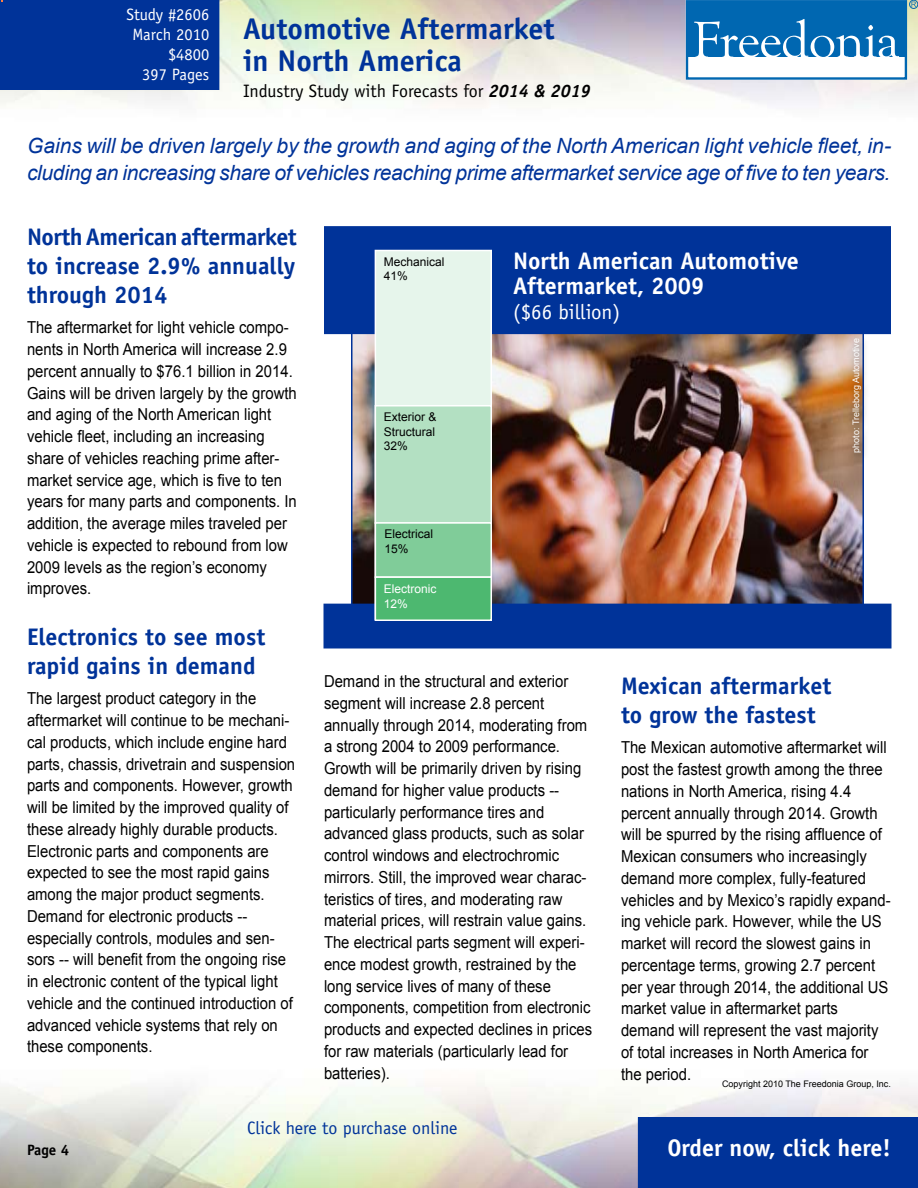
<style>
.page{position:relative;width:918px;height:1188px;background:#fff}
.page>*{position:absolute;margin:0;border:0;box-sizing:border-box;transform-origin:0 0}
.t1{font:700 30px/31.5px "Officina Sans";color:#039}
.t2{font:700 24px/28.8px "Officina Sans";color:#039}
.t3{font:700 24px/25.5px "Officina Sans";color:#fff}
.t4{font:italic 21px/27px "Arial";letter-spacing:-.015em;color:#039}
.t5{font:21px "Officina Sans";color:#fff}
.t6{font:18px "Officina Sans";color:#000}
.t7{font:18px "Officina Sans";color:#039}
.t8{font:16.5px/21.8px "Arial";color:#000;scale:.9 1}
.t9{font:16.5px/19.8px "Officina Sans";color:#fff;text-align:right}
.t10{font:700 15px "Officina Sans";color:#000}
.t11{font:12px/14.2px "Arial";color:#000}
.t12{font:12px/14.2px "Arial";color:#fff}
.t13{font:9px "Arial";color:#000}
.t14{font:9px "Arial";color:#fff}
.s1{font-weight:700;font-style:italic}
</style>
<div class="page">
<div style="left:638px;top:1117px;width:280px;height:71px;background:#039"></div>
<div style="left:686px;top:0;width:221px;height:80px;border:2px solid #0067b1"></div>
<div style="left:687px;top:1px;width:218px;height:56px;background:#0067b1"></div>
<svg style="left:694px;top:19px;width:205px;height:38px"></svg>
<div style="left:909px;top:0;width:9px;height:9px;border:1px solid #0067b1;border-radius:50%"></div>
<svg style="left:911px;top:2px;width:5px;height:5px"></svg>
<img style="left:354px;top:334px;width:507px;height:270px">
<div style="left:325px;top:227px;width:565px;height:106px;background:#039"></div>
<div style="left:324px;top:226px;width:567px;height:108px;border:2px solid #039"></div>
<div style="left:0;top:0;width:219px;height:90px;background:#039"></div>
<div style="left:324px;top:604px;width:567px;height:44px;background:#039"></div>
<div style="left:375px;top:250px;width:116px;height:369px;background:#e6f5eb"></div>
<div style="left:375px;top:250px;width:117px;height:370px;border:2px solid #fff"></div>
<div style="left:375px;top:406px;width:116px;height:117px;background:#b3e0c2"></div>
<div style="left:375px;top:405px;width:117px;height:119px;border:2px solid #fff"></div>
<div style="left:375px;top:523px;width:116px;height:54px;background:#80cc99"></div>
<div style="left:375px;top:522px;width:117px;height:56px;border:2px solid #fff"></div>
<div style="left:375px;top:577px;width:116px;height:43px;background:#4db870"></div>
<div style="left:375px;top:576px;width:117px;height:45px;border:2px solid #fff"></div>
<div style="left:846px;top:332px;width:26px;height:131px;background:#000;opacity:.75"></div>
<p class="t9" style="left:126px;top:5px;width:84px">Study #2606<br>March 2010 $4800<br>397 Pages</p>
<h1 class="t1" style="left:243px;top:13px;width:313px">Automotive Aftermarket in North America</h1>
<p class="t6" style="left:243px;top:81px;width:349px">Industry Study with Forecasts for <span class="s1">2014 &amp; 2019</span></p>
<p class="t4" style="left:27px;top:133px;width:866px">Gains will be driven largely by the growth and aging of the North American light vehicle fleet, in&shy;cluding an increasing share of vehicles reaching prime aftermarket service age of five to ten years.</p>
<h2 class="t2" style="left:27px;top:222px;width:271px;text-align:justify">North American aftermarket to increase 2.9% annually through 2014</h2>
<p class="t8" style="left:27px;top:317px;width:301px">The aftermarket for light vehicle compo&shy;nents in North America will increase 2.9 percent annually to $76.1 billion in 2014.<br>Gains will be driven largely by the growth and aging of the North American light vehicle fleet, including an increasing share of vehicles reaching prime after&shy;market service age, which is five to ten years for many parts and components. In addition, the average miles traveled per vehicle is expected to rebound from low 2009 levels as the region’s economy improves.</p>
<h2 class="t2" style="left:27px;top:622px;width:240px">Electronics to see most rapid gains in demand</h2>
<p class="t8" style="left:27px;top:688px;width:300px">The largest product category in the aftermarket will continue to be mechani&shy;cal products, which include engine hard parts, chassis, drivetrain and suspension parts and components. However, growth will be limited by the improved quality of these already highly durable products.<br>Electronic parts and components are expected to see the most rapid gains among the major product segments.<br>Demand for electronic products -- especially controls, modules and sen&shy;sors -- will benefit from the ongoing rise in electronic content of the typical light vehicle and the continued introduction of advanced vehicle systems that rely on these components.</p>
<p class="t11" style="left:384px;top:254px;width:62px">Mechanical<br>41%</p>
<p class="t11" style="left:384px;top:410px;width:54px;text-align:justify">Exterior &amp; Structural 32%</p>
<p class="t11" style="left:384px;top:527px;width:50px">Electrical<br>15%</p>
<p class="t12" style="left:384px;top:582px;width:54px">Electronic<br>12%</p>
<h2 class="t3" style="left:513px;top:247px;width:287px">North American Automotive<br>Aftermarket, 2009</h2>
<p class="t5" style="left:513px;top:300px;width:109px">($66 billion)</p>
<p class="t14" style="left:850px;top:453px;width:116px;rotate:-90deg">photo: Trelleborg Automotive</p>
<p class="t8" style="left:324px;top:671px;width:300px">Demand in the structural and exterior segment will increase 2.8 percent annually through 2014, moderating from a strong 2004 to 2009 performance.<br>Growth will be primarily driven by rising demand for higher value products -- particularly performance tires and advanced glass products, such as solar control windows and electrochromic mirrors. Still, the improved wear charac&shy;teristics of tires, and moderating raw material prices, will restrain value gains.<br>The electrical parts segment will experi&shy;ence modest growth, restrained by the long service lives of many of these components, competition from electronic products and expected declines in prices for raw materials (particularly lead for batteries).</p>
<h2 class="t2" style="left:621px;top:671px;width:212px">Mexican aftermarket to grow the fastest</h2>
<p class="t8" style="left:621px;top:737px;width:301px">The Mexican automotive aftermarket will post the fastest growth among the three nations in North America, rising 4.4 percent annually through 2014. Growth will be spurred by the rising affluence of Mexican consumers who increasingly demand more complex, fully-featured vehicles and by Mexico’s rapidly expand&shy;ing vehicle park. However, while the US market will record the slowest gains in percentage terms, growing 2.7 percent per year through 2014, the additional US market value in aftermarket parts demand will represent the vast majority of total increases in North America for the period.</p>
<p class="t13" style="left:722px;top:1077px;width:170px">Copyright 2010 The Freedonia Group, Inc.</p>
<p class="t7" style="left:247px;top:1117px;width:212px">Click here to purchase online</p>
<p class="t10" style="left:27px;top:1140px;width:31px">Page</p>
<h2 class="t3" style="left:667px;top:1135px;width:225px">Order now, click here!</h2>
</div>
